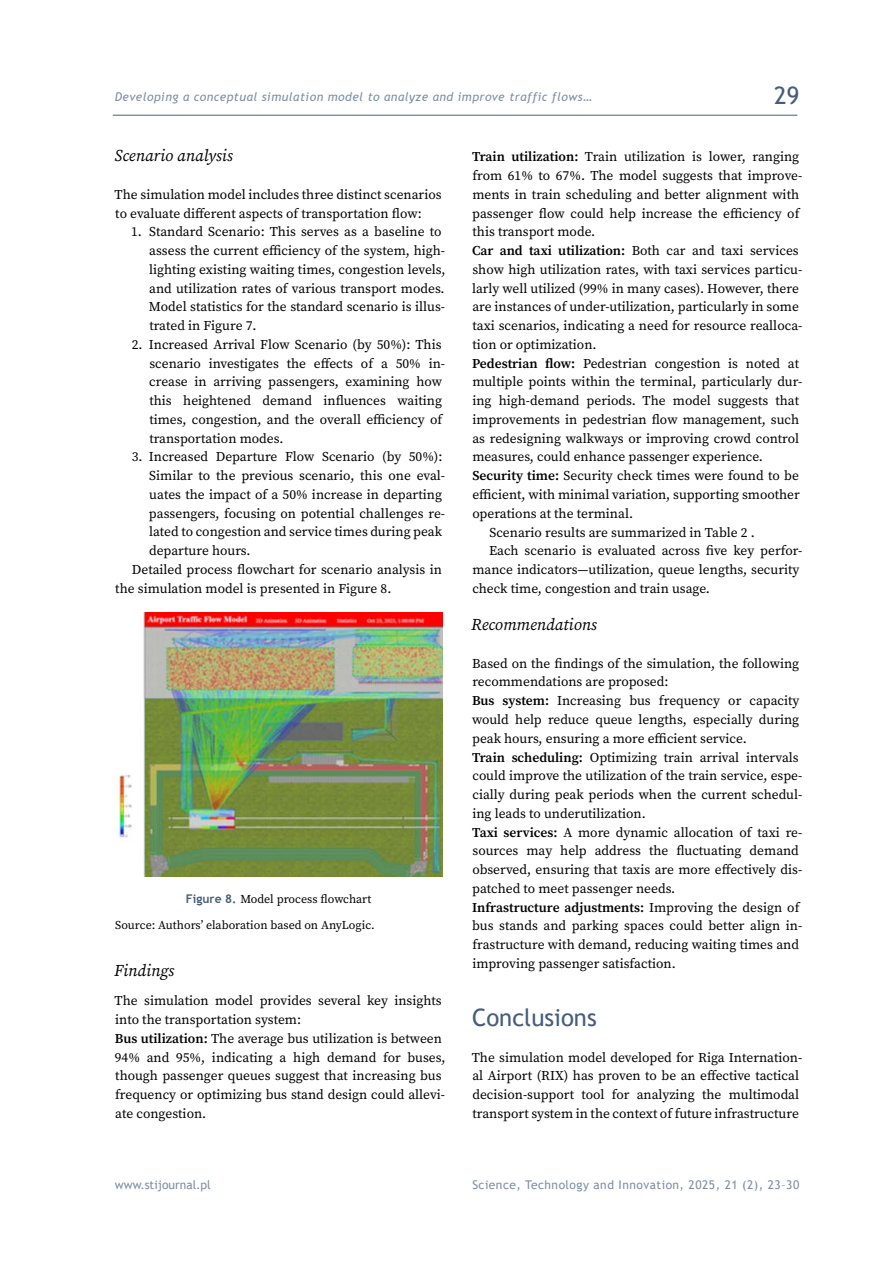
<style>
.page{position:relative;width:893px;height:1263px;background:#fff}
.page>*{position:absolute;margin:0;border:0;box-sizing:border-box;transform-origin:0 0}
.t1{font:24px "Trebuchet MS";color:#465e7c}
.t2{font:italic 16.5px "Source Serif Pro";color:#000}
.t3{font:13.5px/18.8px "Source Serif Pro";color:#000}
.t4{font:600 13.5px "Source Serif Pro";color:#000}
.t5{font:12px "Source Serif Pro";color:#000}
.t6{font:italic 12px "Trebuchet MS";letter-spacing:.04em;color:#7d8ea3}
.t7{font:12px "Trebuchet MS";letter-spacing:.04em;color:#7d8ea3}
.t8{font:12px "Trebuchet MS";color:#7d8ea3}
.s1{font-family:"Trebuchet MS";font-weight:700;color:#465e7c}
.s2{font-weight:600}
.s3{font-weight:400}
</style>
<div class="page">
<hr style="left:113px;top:115px;width:684px;height:1px;background:#465e7c">
<img style="left:116px;top:612px;width:326px;height:265px">
<p class="t6" style="left:115px;top:90px;width:479px">Developing a conceptual simulation model to analyze and improve traffic flows…</p>
<h1 class="t1" style="left:774px;top:80px;width:27px">29</h1>
<p class="t2" style="left:115px;top:146px;width:120px">Scenario analysis</p>
<p class="t3" style="left:115px;top:185px;width:328px">The simulation model includes three distinct scenarios to evaluate different aspects of transportation flow:</p>
<p class="t3" style="left:149px;top:223px;width:298px;text-indent:-18px">1. Standard Scenario: This serves as a baseline to assess the current efficiency of the system, high&shy;lighting existing waiting times, congestion levels, and utilization rates of various transport modes.<br>Model statistics for the standard scenario is illus&shy;trated in Figure 7.</p>
<p class="t3" style="left:149px;top:335px;width:297px;text-indent:-17px">2. Increased Arrival Flow Scenario (by 50%): This scenario investigates the effects of a 50% in&shy;crease in arriving passengers, examining how this heightened demand influences waiting times, congestion, and the overall efficiency of transportation modes.</p>
<p class="t3" style="left:132px;top:448px;width:312px">3. Increased Departure Flow Scenario (by 50%):</p>
<p class="t3" style="left:149px;top:466px;width:297px">Similar to the previous scenario, this one eval-</p>
<p class="t3" style="left:149px;top:485px;width:294px">uates the impact of a 50% increase in departing</p>
<p class="t3" style="left:149px;top:504px;width:298px">passengers, focusing on potential challenges re-</p>
<p class="t3" style="left:149px;top:523px;width:294px">lated to congestion and service times during peak</p>
<p class="t3" style="left:149px;top:541px;width:103px">departure hours.</p>
<p class="t3" style="left:132px;top:560px;width:312px">Detailed process flowchart for scenario analysis in</p>
<p class="t3" style="left:115px;top:579px;width:278px">the simulation model is presented in Figure 8.</p>
<p class="t5" style="left:186px;top:891px;width:187px"><span class="s1">Figure 8.</span> Model process flowchart</p>
<p class="t5" style="left:115px;top:917px;width:261px">Source: Authors’ elaboration based on AnyLogic.</p>
<p class="t2" style="left:114px;top:960px;width:62px">Findings</p>
<p class="t3" style="left:115px;top:991px;width:332px">The simulation model provides several key insights into the transportation system:<br><span class="s2">Bus utilization:</span> The average bus utilization is between 94% and 95%, indicating a high demand for buses, though passenger queues suggest that increasing bus frequency or optimizing bus stand design could allevi&shy;ate congestion.</p>
<p class="t8" style="left:115px;top:1177px;width:98px">www.stijournal.pl</p>
<p class="t3" style="left:472px;top:148px;width:329px"><span class="s2">Train utilization:</span> Train utilization is lower, ranging</p>
<p class="t3" style="left:472px;top:166px;width:331px">from 61% to 67%. The model suggests that improve-</p>
<p class="t3" style="left:472px;top:185px;width:328px">ments in train scheduling and better alignment with</p>
<p class="t3" style="left:472px;top:204px;width:329px">passenger flow could help increase the efficiency of</p>
<p class="t3" style="left:472px;top:223px;width:124px">this transport mode.</p>
<p class="t4" style="left:472px;top:241px;width:328px">Car and taxi utilization: <span class="s3">Both car and taxi services</span></p>
<p class="t3" style="left:472px;top:260px;width:331px">show high utilization rates, with taxi services particu-</p>
<p class="t3" style="left:472px;top:279px;width:328px">larly well utilized (99% in many cases). However, there</p>
<p class="t3" style="left:472px;top:298px;width:328px">are instances of under-utilization, particularly in some</p>
<p class="t3" style="left:472px;top:316px;width:331px">taxi scenarios, indicating a need for resource realloca-</p>
<p class="t3" style="left:472px;top:335px;width:126px">tion or optimization.</p>
<p class="t3" style="left:472px;top:354px;width:329px"><span class="s2">Pedestrian flow:</span> Pedestrian congestion is noted at</p>
<p class="t3" style="left:472px;top:373px;width:331px">multiple points within the terminal, particularly dur-</p>
<p class="t3" style="left:472px;top:391px;width:328px">ing high-demand periods. The model suggests that</p>
<p class="t3" style="left:472px;top:410px;width:328px">improvements in pedestrian flow management, such</p>
<p class="t3" style="left:472px;top:429px;width:328px">as redesigning walkways or improving crowd control</p>
<p class="t3" style="left:472px;top:448px;width:292px">measures, could enhance passenger experience.</p>
<p class="t3" style="left:472px;top:466px;width:328px"><span class="s2">Security time:</span> Security check times were found to be</p>
<p class="t3" style="left:472px;top:485px;width:329px">efficient, with minimal variation, supporting smoother</p>
<p class="t3" style="left:472px;top:504px;width:162px">operations at the terminal.</p>
<p class="t3" style="left:489px;top:523px;width:267px">Scenario results are summarized in Table 2 .</p>
<p class="t3" style="left:489px;top:541px;width:315px">Each scenario is evaluated across five key perfor-</p>
<p class="t3" style="left:472px;top:560px;width:329px">mance indicators—utilization, queue lengths, security</p>
<p class="t3" style="left:472px;top:579px;width:239px">check time, congestion and train usage.</p>
<p class="t2" style="left:471px;top:615px;width:127px">Recommendations</p>
<p class="t3" style="left:472px;top:654px;width:332px">Based on the findings of the simulation, the following recommendations are proposed:<br><span class="s2">Bus system:</span> Increasing bus frequency or capacity would help reduce queue lengths, especially during peak hours, ensuring a more efficient service.<br><span class="s2">Train scheduling:</span> Optimizing train arrival intervals could improve the utilization of the train service, espe&shy;cially during peak periods when the current schedul&shy;ing leads to underutilization.<br><span class="s2">Taxi services:</span> A more dynamic allocation of taxi re&shy;sources may help address the fluctuating demand observed, ensuring that taxis are more effectively dis&shy;patched to meet passenger needs.<br><span class="s2">Infrastructure adjustments:</span> Improving the design of bus stands and parking spaces could better align in&shy;frastructure with demand, reducing waiting times and improving passenger satisfaction.</p>
<h1 class="t1" style="left:472px;top:1003px;width:126px">Conclusions</h1>
<p class="t3" style="left:472px;top:1048px;width:332px">The simulation model developed for Riga Internation&shy;al Airport (RIX) has proven to be an effective tactical decision-support tool for analyzing the multimodal transport system in the context of future infrastructure</p>
<p class="t7" style="left:472px;top:1177px;width:328px">Science, Technology and Innovation, 2025, 21 (2), 23–30</p>
</div>
